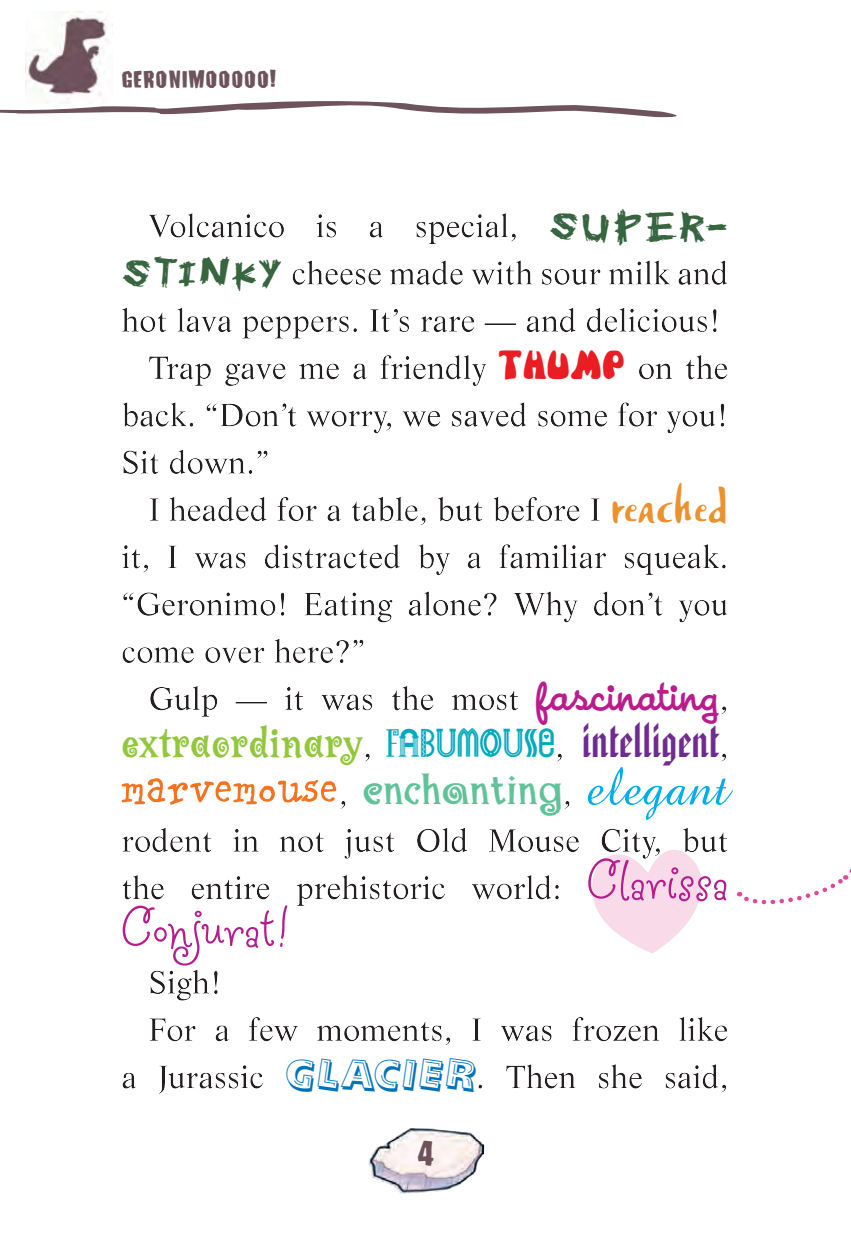
<style>
.page{position:relative;width:851px;height:1236px;background:#fff}
.page>*{position:absolute;margin:0;border:0;box-sizing:border-box;transform-origin:0 0}
.t1{font:72px "Carnation";letter-spacing:.01em;color:#f47321}
.t2{font:56.25px "Jelly Bean";letter-spacing:.01em;color:#b41d8d}
.t3{font:49.5px "House A Rama League Night";letter-spacing:.01em;color:#ba1b8d}
.t4{font:49.5px "Bollocks";letter-spacing:.01em;color:#ea1d23}
.t5{font:45px "Lambada Plain";letter-spacing:.01em;color:#92c73d}
.t6{font:40.5px "Ashyhouse";letter-spacing:.015em;color:#376540}
.t7{font:40.5px "Airstream ITC";color:#ec912f}
.t8{font:40.5px "Alphabet Soup BT Tilt";letter-spacing:.02em;color:#0072bc}
.t9{font:40.5px "Conundrum Pro";color:#6e535d}
.t10{font:27px "Conundrum Pro";letter-spacing:.055em;color:#6e535d}
.s1{font-size:45px}
.s2{font-family:"Bric A Brac BV";font-size:38.02px;color:#00aabd}
.s3{font-family:"American Text BT";font-size:49.5px;color:#6e2b91}
.s4{font-family:"Mambo";font-weight:700;font-size:49.5px;color:#60c298}
.s5{font-family:"Amazone BT";font-size:54px;color:#00adea}
.s6{font-size:51.3px}
</style>
<div class="page">
<img style="left:26px;top:11px;width:81px;height:84px">
<svg style="left:0;top:95px;width:677px;height:23px"></svg>
<img style="left:368px;top:1128px;width:116px;height:65px">
<svg style="left:149px;top:213px;width:135px;height:25px"></svg>
<svg style="left:316px;top:214px;width:20px;height:23px"></svg>
<svg style="left:369px;top:222px;width:14px;height:15px"></svg>
<svg style="left:416px;top:213px;width:100px;height:31px"></svg>
<svg style="left:292px;top:260px;width:89px;height:25px"></svg>
<svg style="left:390px;top:260px;width:73px;height:25px"></svg>
<svg style="left:471px;top:260px;width:61px;height:25px"></svg>
<svg style="left:542px;top:269px;width:58px;height:16px"></svg>
<svg style="left:609px;top:260px;width:61px;height:24px"></svg>
<svg style="left:678px;top:260px;width:49px;height:25px"></svg>
<svg style="left:122px;top:308px;width:44px;height:24px"></svg>
<svg style="left:177px;top:308px;width:55px;height:24px"></svg>
<svg style="left:242px;top:316px;width:115px;height:23px"></svg>
<svg style="left:370px;top:309px;width:39px;height:23px"></svg>
<svg style="left:421px;top:316px;width:53px;height:16px"></svg>
<hr style="left:484px;top:323px;width:32px;height:2px;background:#231f20">
<svg style="left:526px;top:308px;width:49px;height:24px"></svg>
<svg style="left:587px;top:308px;width:120px;height:24px"></svg>
<svg style="left:713px;top:309px;width:3px;height:23px"></svg>
<svg style="left:149px;top:356px;width:62px;height:30px"></svg>
<svg style="left:225px;top:363px;width:61px;height:23px"></svg>
<svg style="left:299px;top:363px;width:40px;height:16px"></svg>
<svg style="left:353px;top:363px;width:14px;height:16px"></svg>
<svg style="left:380px;top:355px;width:106px;height:31px"></svg>
<svg style="left:639px;top:363px;width:33px;height:16px"></svg>
<svg style="left:686px;top:355px;width:41px;height:24px"></svg>
<svg style="left:123px;top:402px;width:70px;height:24px"></svg>
<svg style="left:206px;top:403px;width:90px;height:23px"></svg>
<svg style="left:306px;top:411px;width:85px;height:22px"></svg>
<svg style="left:402px;top:411px;width:38px;height:15px"></svg>
<svg style="left:452px;top:402px;width:74px;height:24px"></svg>
<svg style="left:538px;top:411px;width:69px;height:15px"></svg>
<svg style="left:618px;top:402px;width:39px;height:24px"></svg>
<svg style="left:667px;top:403px;width:57px;height:30px"></svg>
<svg style="left:123px;top:450px;width:36px;height:24px"></svg>
<svg style="left:170px;top:449px;width:97px;height:25px"></svg>
<svg style="left:150px;top:498px;width:8px;height:23px"></svg>
<svg style="left:170px;top:497px;width:96px;height:24px"></svg>
<svg style="left:277px;top:497px;width:40px;height:24px"></svg>
<svg style="left:327px;top:505px;width:14px;height:16px"></svg>
<svg style="left:352px;top:497px;width:73px;height:28px"></svg>
<svg style="left:438px;top:497px;width:44px;height:24px"></svg>
<svg style="left:493px;top:497px;width:87px;height:24px"></svg>
<svg style="left:591px;top:498px;width:8px;height:23px"></svg>
<svg style="left:122px;top:545px;width:26px;height:27px"></svg>
<svg style="left:168px;top:545px;width:8px;height:23px"></svg>
<svg style="left:195px;top:552px;width:50px;height:16px"></svg>
<svg style="left:265px;top:544px;width:135px;height:24px"></svg>
<svg style="left:419px;top:544px;width:31px;height:31px"></svg>
<svg style="left:467px;top:552px;width:14px;height:16px"></svg>
<svg style="left:499px;top:544px;width:107px;height:24px"></svg>
<svg style="left:624px;top:544px;width:101px;height:31px"></svg>
<svg style="left:123px;top:592px;width:152px;height:23px"></svg>
<svg style="left:281px;top:592px;width:3px;height:23px"></svg>
<svg style="left:304px;top:592px;width:88px;height:30px"></svg>
<svg style="left:408px;top:591px;width:88px;height:24px"></svg>
<svg style="left:513px;top:591px;width:64px;height:31px"></svg>
<svg style="left:594px;top:591px;width:68px;height:24px"></svg>
<svg style="left:679px;top:600px;width:48px;height:22px"></svg>
<svg style="left:123px;top:647px;width:71px;height:16px"></svg>
<svg style="left:205px;top:647px;width:59px;height:16px"></svg>
<svg style="left:275px;top:639px;width:88px;height:24px"></svg>
<svg style="left:150px;top:686px;width:67px;height:31px"></svg>
<hr style="left:236px;top:701px;width:31px;height:2px;background:#231f20">
<svg style="left:285px;top:687px;width:18px;height:23px"></svg>
<svg style="left:321px;top:694px;width:51px;height:16px"></svg>
<svg style="left:392px;top:686px;width:41px;height:24px"></svg>
<svg style="left:452px;top:690px;width:66px;height:20px"></svg>
<svg style="left:721px;top:706px;width:5px;height:8px"></svg>
<svg style="left:365px;top:753px;width:5px;height:8px"></svg>
<svg style="left:557px;top:753px;width:5px;height:8px"></svg>
<svg style="left:722px;top:753px;width:4px;height:8px"></svg>
<svg style="left:341px;top:801px;width:4px;height:7px"></svg>
<svg style="left:565px;top:801px;width:4px;height:7px"></svg>
<svg style="left:122px;top:828px;width:90px;height:24px"></svg>
<svg style="left:233px;top:829px;width:24px;height:22px"></svg>
<svg style="left:279px;top:832px;width:45px;height:20px"></svg>
<svg style="left:344px;top:829px;width:50px;height:29px"></svg>
<svg style="left:417px;top:828px;width:50px;height:24px"></svg>
<svg style="left:489px;top:829px;width:90px;height:23px"></svg>
<svg style="left:592px;top:828px;width:135px;height:125px"></svg>
<svg style="left:123px;top:875px;width:41px;height:24px"></svg>
<svg style="left:191px;top:876px;width:79px;height:23px"></svg>
<svg style="left:297px;top:875px;width:148px;height:31px"></svg>
<svg style="left:472px;top:875px;width:86px;height:24px"></svg>
<svg style="left:150px;top:970px;width:68px;height:30px"></svg>
<svg style="left:150px;top:1018px;width:45px;height:23px"></svg>
<svg style="left:215px;top:1025px;width:14px;height:16px"></svg>
<svg style="left:249px;top:1017px;width:49px;height:24px"></svg>
<svg style="left:317px;top:1021px;width:133px;height:24px"></svg>
<svg style="left:472px;top:1018px;width:8px;height:22px"></svg>
<svg style="left:501px;top:1025px;width:50px;height:16px"></svg>
<svg style="left:572px;top:1017px;width:87px;height:24px"></svg>
<svg style="left:679px;top:1017px;width:48px;height:24px"></svg>
<svg style="left:123px;top:1072px;width:13px;height:16px"></svg>
<svg style="left:159px;top:1065px;width:104px;height:28px"></svg>
<svg style="left:478px;top:1084px;width:4px;height:4px"></svg>
<svg style="left:506px;top:1064px;width:69px;height:24px"></svg>
<svg style="left:599px;top:1064px;width:43px;height:24px"></svg>
<svg style="left:665px;top:1064px;width:61px;height:28px"></svg>
<svg style="left:739px;top:869px;width:112px;height:36px"></svg>
<p class="t10" style="left:122px;top:62px;width:155px">GERONIMOOOOO!</p>
<p class="t6" style="left:121px;top:253px;width:162px">STINKY</p>
<p class="t6" style="left:549px;top:206px;width:181px">SUPER-</p>
<p class="t4" style="left:498px;top:333px;width:128px">thump</p>
<p class="t7" style="left:610px;top:486px;width:120px">reached</p>
<p class="t3" style="left:536px;top:677px;width:184px">fascinatin<span class="s1">g</span></p>
<p class="t5" style="left:122px;top:725px;width:599px">extraordinary <span class="s2">FABUMOUSE</span> <span class="s3">intelligent</span></p>
<p class="t1" style="left:122px;top:737px;width:608px">marvemouse <span class="s4">enchanting</span> <span class="s5">elegant</span></p>
<p class="t2" style="left:587px;top:861px;width:143px">Clarissa</p>
<p class="t2" style="left:122px;top:908px;width:169px">Con<span class="s6">j</span>urat!</p>
<p class="t8" style="left:285px;top:1059px;width:193px">GLACIER</p>
<p class="t9" style="left:417px;top:1127px;width:18px">4</p>
</div>
